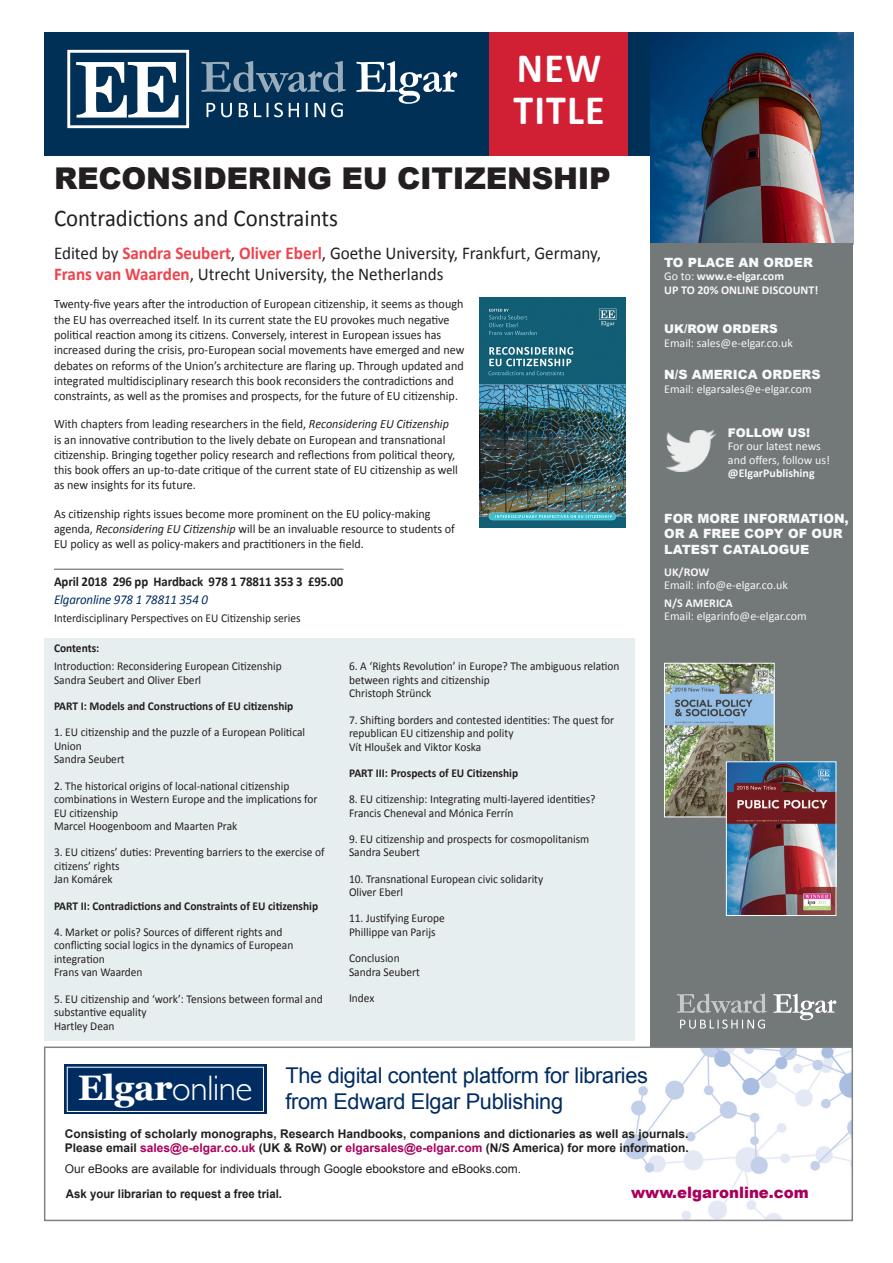
<style>
.page{position:relative;width:893px;height:1263px;background:#fff}
.page>*{position:absolute;margin:0;border:0;box-sizing:border-box;transform-origin:0 0}
.Text{font:700 42px/42px "Calibri";letter-spacing:.03em;color:#fff;scale:.95 1}
.t1{font:300 35.4px "Gill Sans";letter-spacing:-.02em;color:#fff}
.t2{font:900 30px "Arial";letter-spacing:-.01em;color:#231f20}
.Subtitle{font:24px "Calibri";color:#231f20;scale:.95 1}
.t3{font:21.75px/26.2px "Arial";letter-spacing:-.015em;color:#002c62}
.Affiliation{font:18px/21px "Calibri";color:#231f20;scale:.95 1}
.Text-2{font:900 15.75px "Arial";color:#a8015b;scale:.95 1}
.ISBNs{font:700 13.5px/18px "Calibri";letter-spacing:-.01em;color:#231f20;scale:.95 1}
.Text-3{font:12.75px/15.3px "Calibri";color:#231f20;scale:.95 1}
.t4{font:900 12.75px/15.3px "Arial";color:#fff}
.Text-4{font:12px/13.5px "Calibri";color:#231f20;scale:.95 1}
.Text-5{font:700 12px/14.4px "Arial";color:#231f20}
.t5{font:12px/13.5px "Calibri";color:#fff}
.Text-6{font:700 12px "Calibri";color:#231f20;scale:.95 1}
.t6{font:700 12px/13.5px "Calibri";color:#fff}
.t7{font:12px "Arial";color:#231f20}
.Text-7{font:700 12px "Arial";color:#231f20;scale:.95 1}
.t8{font:900 12px "Arial";color:#fff}
.s1{font-weight:700;color:#ee434d}
.s2{font-style:italic}
.s3{font-weight:400;font-style:italic;color:#002c62}
.s4{font-weight:400}
.s5{font-family:"Georgia";font-weight:700}
.s6{color:#a8015b}
</style>
<div class="page">
<div style="left:45px;top:638px;width:590px;height:403px;background:#e7eeef"></div>
<hr style="left:54px;top:569px;width:289px;height:1px;background:#57585a">
<div style="left:44px;top:32px;width:606px;height:124px;background:#003056"></div>
<img style="left:650px;top:32px;width:203px;height:211px">
<div style="left:650px;top:243px;width:203px;height:803px;background:#737879"></div>
<img style="left:624px;top:1049px;width:226px;height:169px">
<div style="left:44px;top:1046px;width:809px;height:175px;border:2px solid #808285"></div>
<div style="left:64px;top:1064px;width:203px;height:50px;background:#002c62"></div>
<div style="left:67px;top:1067px;width:197px;height:45px;border:1px solid #fff"></div>
<svg style="left:628px;top:1185px;width:182px;height:19px"></svg>
<img style="left:666px;top:430px;width:50px;height:42px">
<img style="left:666px;top:665px;width:107px;height:150px">
<div style="left:664px;top:663px;width:111px;height:154px;border:1px solid #fff"></div>
<svg style="left:67px;top:50px;width:122px;height:78px"></svg>
<svg style="left:201px;top:61px;width:145px;height:31px"></svg>
<svg style="left:356px;top:61px;width:101px;height:43px"></svg>
<svg style="left:207px;top:103px;width:8px;height:14px"></svg>
<svg style="left:221px;top:103px;width:11px;height:14px"></svg>
<svg style="left:239px;top:103px;width:9px;height:14px"></svg>
<svg style="left:254px;top:103px;width:7px;height:14px"></svg>
<svg style="left:267px;top:103px;width:1px;height:14px"></svg>
<svg style="left:274px;top:103px;width:9px;height:14px"></svg>
<svg style="left:289px;top:103px;width:10px;height:14px"></svg>
<svg style="left:306px;top:103px;width:2px;height:14px"></svg>
<svg style="left:314px;top:103px;width:11px;height:14px"></svg>
<svg style="left:331px;top:103px;width:12px;height:14px"></svg>
<div style="left:490px;top:32px;width:138px;height:123px;background:#d11f34"></div>
<svg style="left:677px;top:993px;width:90px;height:20px"></svg>
<svg style="left:773px;top:994px;width:63px;height:26px"></svg>
<svg style="left:680px;top:1019px;width:85px;height:10px"></svg>
<img style="left:728px;top:763px;width:106px;height:151px">
<div style="left:726px;top:761px;width:110px;height:155px;border:1px solid #fff"></div>
<img style="left:480px;top:298px;width:145px;height:229px">
<p class="Text" style="left:513px;top:47px;width:98px">NEW<br>TITLE</p>
<p class="t2" style="left:54px;top:157px;width:558px">RECONSIDERING EU CITIZENSHIP</p>
<p class="Subtitle" style="left:54px;top:202px;width:300px">Contradictions and Constraints</p>
<p class="Affiliation" style="left:54px;top:243px;width:577px">Edited by <span class="s1">Sandra Seubert</span>, <span class="s1">Oliver Eberl</span>, Goethe University, Frankfurt, Germany,<br><span class="s1">Frans van Waarden</span>, Utrecht University, the Netherlands</p>
<p class="Text-3" style="left:54px;top:297px;width:433px">Twenty-five years after the introduction of European citizenship, it seems as though the EU has overreached itself. In its current state the EU provokes much negative political reaction among its citizens. Conversely, interest in European issues has increased during the crisis, pro-European social movements have emerged and new debates on reforms of the Union’s architecture are flaring up. Through updated and integrated multidisciplinary research this book reconsiders the contradictions and constraints, as well as the promises and prospects, for the future of EU citizenship.</p>
<p class="Text-3" style="left:54px;top:416px;width:427px">With chapters from leading researchers in the field, <span class="s2">Reconsidering EU Citizenship </span>is an innovative contribution to the lively debate on European and transnational citizenship. Bringing together policy research and reflections from political theory, this book offers an up-to-date critique of the current state of EU citizenship as well as new insights for its future.</p>
<p class="Text-3" style="left:54px;top:506px;width:424px">As citizenship rights issues become more prominent on the EU policy-making agenda, <span class="s2">Reconsidering EU Citizenship</span> will be an invaluable resource to students of<br>EU policy as well as policy-makers and practitioners in the field.</p>
<p class="ISBNs" style="left:54px;top:572px;width:306px">April 2018 296 pp Hardback 978 1 78811 353 3 £95.00<br><span class="s3">Elgaronline 978 1 78811 354 0</span></p>
<p class="Text-4" style="left:54px;top:611px;width:261px">Interdisciplinary Perspectives on EU Citizenship series</p>
<p class="Text-6" style="left:54px;top:640px;width:49px">Contents:</p>
<p class="Text-4" style="left:54px;top:659px;width:241px">Introduction: Reconsidering European Citizenship<br>Sandra Seubert and Oliver Eberl</p>
<p class="Text-6" style="left:54px;top:698px;width:253px">PART I: Models and Constructions of EU citizenship</p>
<p class="Text-4" style="left:54px;top:726px;width:266px">1. EU citizenship and the puzzle of a European Political<br>Union<br>Sandra Seubert</p>
<p class="Text-4" style="left:54px;top:779px;width:279px">2. The historical origins of local-national citizenship combinations in Western Europe and the implications for EU citizenship<br>Marcel Hoogenboom and Maarten Prak</p>
<p class="Text-4" style="left:54px;top:846px;width:286px">3. EU citizens’ duties: Preventing barriers to the exercise of citizens’ rights<br>Jan Komárek</p>
<p class="Text-6" style="left:54px;top:898px;width:280px">PART II: Contradictions and Constraints of EU citizenship</p>
<p class="Text-4" style="left:54px;top:925px;width:253px">4. Market or polis? Sources of different rights and conflicting social logics in the dynamics of European integration<br>Frans van Waarden</p>
<p class="Text-4" style="left:54px;top:992px;width:284px">5. EU citizenship and ‘work’: Tensions between formal and substantive equality<br>Hartley Dean</p>
<p class="Text-4" style="left:349px;top:659px;width:286px">6. A ‘Rights Revolution’ in Europe? The ambiguous relation between rights and citizenship<br>Christoph Strünck</p>
<p class="Text-4" style="left:349px;top:713px;width:281px">7. Shifting borders and contested identities: The quest for republican EU citizenship and polity<br>Vít Hloušek and Viktor Koska</p>
<p class="Text-6" style="left:349px;top:765px;width:180px">PART III: Prospects of EU Citizenship</p>
<p class="Text-4" style="left:349px;top:792px;width:261px">8. EU citizenship: Integrating multi-layered identities?<br>Francis Cheneval and Mónica Ferrín</p>
<p class="Text-4" style="left:349px;top:832px;width:254px">9. EU citizenship and prospects for cosmopolitanism<br>Sandra Seubert</p>
<p class="Text-4" style="left:349px;top:872px;width:206px">10. Transnational European civic solidarity<br>Oliver Eberl</p>
<p class="Text-4" style="left:349px;top:912px;width:102px">11. Justifying Europe<br>Phillippe van Parijs</p>
<p class="Text-4" style="left:349px;top:951px;width:76px">Conclusion<br>Sandra Seubert</p>
<p class="Text-4" style="left:349px;top:991px;width:28px">Index</p>
<p class="t4" style="left:664px;top:254px;width:150px">TO PLACE AN ORDER</p>
<p class="t6" style="left:664px;top:269px;width:156px"><span class="s4">Go to:</span> www.e-elgar.com<br>UP TO 20% ONLINE DISCOUNT!</p>
<p class="t8" style="left:664px;top:320px;width:115px">UK/ROW ORDERS</p>
<p class="t5" style="left:664px;top:336px;width:130px">Email: sales@e-elgar.co.uk</p>
<p class="t4" style="left:664px;top:367px;width:158px">N/S AMERICA ORDERS</p>
<p class="t5" style="left:664px;top:382px;width:149px">Email: elgarsales@e-elgar.com</p>
<p class="t8" style="left:728px;top:424px;width:84px">FOLLOW US!</p>
<p class="t5" style="left:728px;top:439px;width:104px">For our latest news and offers, follow us!</p>
<p class="t6" style="left:728px;top:466px;width:88px">@ElgarPublishing</p>
<p class="t4" style="left:664px;top:510px;width:186px">FOR MORE INFORMATION,<br>OR A FREE COPY OF OUR<br>LATEST CATALOGUE</p>
<p class="t6" style="left:664px;top:565px;width:47px">UK/ROW</p>
<p class="t5" style="left:664px;top:578px;width:125px">Email: info@e-elgar.co.uk</p>
<p class="t6" style="left:664px;top:596px;width:70px">N/S AMERICA</p>
<p class="t5" style="left:664px;top:610px;width:144px">Email: elgarinfo@e-elgar.com</p>
<p class="t3" style="left:285px;top:1062px;width:364px">The digital content platform for libraries from Edward Elgar Publishing</p>
<p class="t1" style="left:78px;top:1060px;width:176px"><span class="s5">Elgar</span>online</p>
<p class="Text-5" style="left:65px;top:1127px;width:625px">Consisting of scholarly monographs, Research Handbooks, companions and dictionaries as well as journals.<br>Please email <span class="s6">sales@e-elgar.co.uk</span> (UK &amp; RoW) or <span class="s6">elgarsales@e-elgar.com</span> (N/S America) for more information.</p>
<p class="t7" style="left:65px;top:1161px;width:458px">Our eBooks are available for individuals through Google ebookstore and eBooks.com.</p>
<p class="Text-7" style="left:66px;top:1186px;width:229px">Ask your librarian to request a free trial.</p>
<p class="Text-2" style="left:631px;top:1181px;width:189px">www.elgaronline.com</p>
</div>
